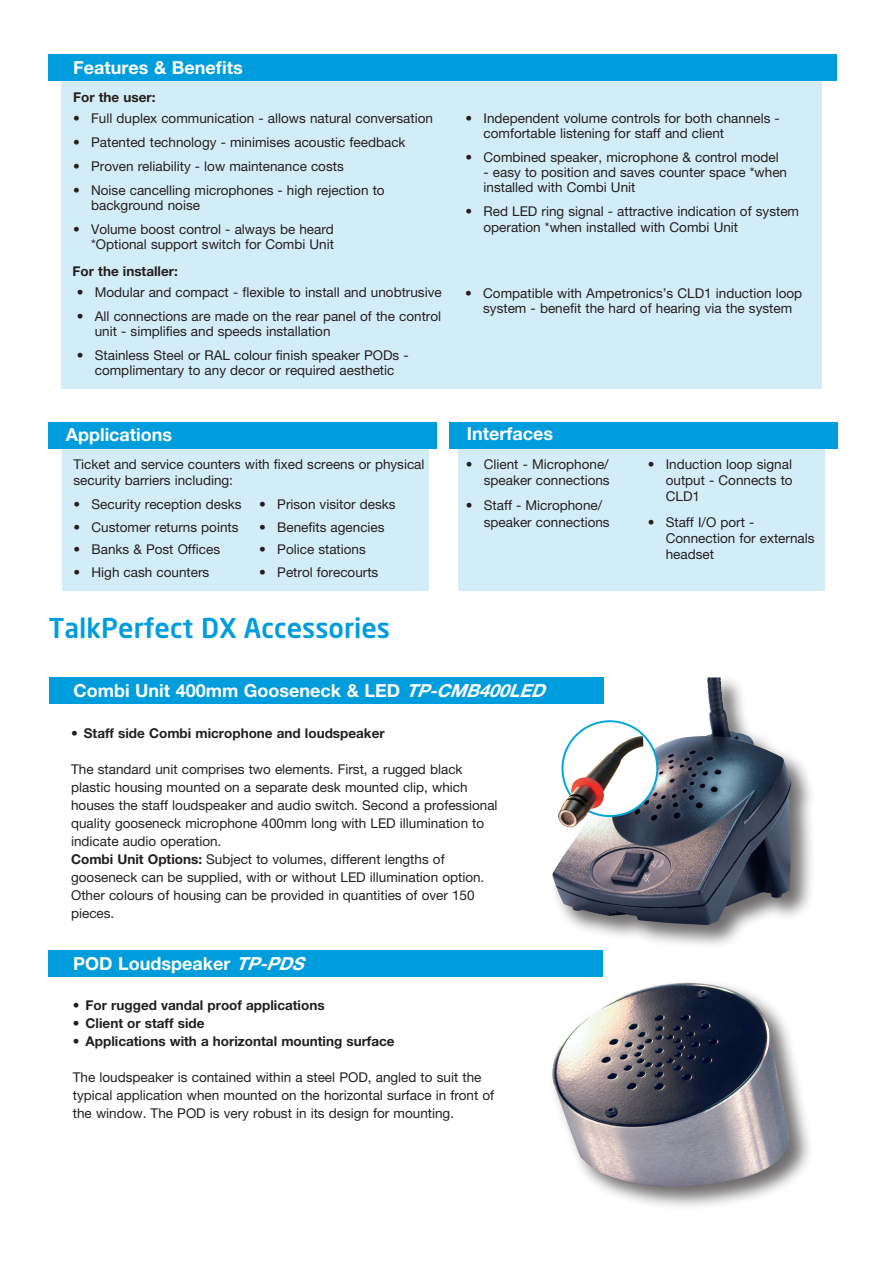
<style>
.page{position:relative;width:893px;height:1263px;background:#fff}
.page>*{position:absolute;margin:0;border:0;box-sizing:border-box;transform-origin:0 0}
.t1{font:500 27px "Neo Sans";color:#009ddc}
.t2{font:700 18px "Helvetica Neue";color:#fff}
.t3{font:13.5px/18px "Helvetica Neue";color:#231f20}
.t4{font:700 13.5px "Helvetica Neue";color:#231f20}
.s1{font-style:italic}
.s2{font-weight:700}
</style>
<div class="page">
<div style="left:62px;top:434px;width:367px;height:156px;background:#d3edf8"></div>
<div style="left:458px;top:434px;width:367px;height:156px;background:#d3edf8"></div>
<div style="left:61px;top:81px;width:760px;height:308px;background:#d3edf8"></div>
<div style="left:48px;top:54px;width:789px;height:27px;background:#009ddc"></div>
<div style="left:549px;top:674px;width:267px;height:276px;background:#231f20;opacity:.65"></div>
<img style="left:552px;top:677px;width:240px;height:248px">
<div style="left:562px;top:721px;width:95px;height:95px;background:#fff;border-radius:50%"></div>
<img style="left:557px;top:736px;width:86px;height:91px">
<div style="left:49px;top:677px;width:555px;height:27px;background:#009ddc"></div>
<div style="left:48px;top:950px;width:555px;height:27px;background:#009ddc"></div>
<div style="left:549px;top:979px;width:265px;height:232px;background:#231f20;opacity:.65"></div>
<img style="left:552px;top:983px;width:238px;height:207px">
<div style="left:48px;top:422px;width:389px;height:26px;background:#009ddc"></div>
<div style="left:449px;top:422px;width:389px;height:26px;background:#009ddc"></div>
<h2 class="t2" style="left:73px;top:57px;width:171px">Features &amp; Benefits</h2>
<p class="t4" style="left:73px;top:88px;width:84px">For the user:</p>
<p class="t3" style="left:73px;top:109px;width:361px">• Full duplex communication - allows natural conversation</p>
<p class="t3" style="left:73px;top:133px;width:334px">• Patented technology - minimises acoustic feedback</p>
<p class="t3" style="left:73px;top:157px;width:272px">• Proven reliability - low maintenance costs</p>
<p class="t3" style="left:91px;top:183px;width:295px;line-height:15px;text-indent:-18px">• Noise cancelling microphones - high rejection to background noise</p>
<p class="t3" style="left:73px;top:222px;width:262px;line-height:15px;text-align:right">• Volume boost control - always be heard *Optional support switch for Combi Unit</p>
<p class="t3" style="left:77px;top:283px;width:366px">• Modular and compact - flexible to install and unobtrusive</p>
<p class="t3" style="left:95px;top:309px;width:348px;line-height:15px;text-indent:-18px">• All connections are made on the rear panel of the control unit - simplifies and speeds installation</p>
<p class="t3" style="left:77px;top:348px;width:333px;line-height:15px;text-align:center">• Stainless Steel or RAL colour finish speaker PODs - complimentary to any decor or required aesthetic</p>
<p class="t4" style="left:73px;top:263px;width:107px">For the installer:</p>
<p class="t3" style="left:483px;top:110px;width:298px;line-height:15px;text-indent:-18px">• Independent volume controls for both channels - comfortable listening for staff and client</p>
<p class="t3" style="left:465px;top:148px;width:315px">• Combined speaker, microphone &amp; control model</p>
<p class="t3" style="left:483px;top:164px;width:305px;line-height:15px">- easy to position and saves counter space *when installed with Combi Unit</p>
<p class="t3" style="left:483px;top:203px;width:317px;line-height:16.2px;text-indent:-18px">• Red LED ring signal - attractive indication of system operation *when installed with Combi Unit</p>
<p class="t3" style="left:465px;top:285px;width:338px;line-height:15px;text-align:center">• Compatible with Ampetronics’s CLD1 induction loop system - benefit the hard of hearing via the system</p>
<h2 class="t2" style="left:66px;top:423px;width:108px">Applications</h2>
<h2 class="t2" style="left:467px;top:422px;width:88px">Interfaces</h2>
<p class="t3" style="left:73px;top:456px;width:353px;line-height:16.2px">Ticket and service counters with fixed screens or physical security barriers including:</p>
<p class="t3" style="left:466px;top:456px;width:145px;line-height:16.2px;text-align:right">• Client - Microphone/ speaker connections</p>
<p class="t3" style="left:484px;top:497px;width:127px;line-height:16.2px;text-indent:-18px">• Staff - Microphone/ speaker connections</p>
<p class="t3" style="left:74px;top:495px;width:170px">• Security reception desks</p>
<p class="t3" style="left:74px;top:518px;width:167px">• Customer returns points</p>
<p class="t3" style="left:74px;top:540px;width:148px">• Banks &amp; Post Offices</p>
<p class="t3" style="left:74px;top:563px;width:137px">• High cash counters</p>
<p class="t3" style="left:259px;top:495px;width:138px">• Prison visitor desks</p>
<p class="t3" style="left:259px;top:518px;width:127px">• Benefits agencies</p>
<p class="t3" style="left:259px;top:540px;width:108px">• Police stations</p>
<p class="t3" style="left:259px;top:563px;width:121px">• Petrol forecourts</p>
<h1 class="t1" style="left:49px;top:617px;width:343px">TalkPerfect DX Accessories</h1>
<h2 class="t2" style="left:74px;top:679px;width:480px">Combi Unit 400mm Gooseneck &amp; LED <span class="s1">TP-CMB400LED</span></h2>
<p class="t4" style="left:71px;top:725px;width:315px">• Staff side Combi microphone and loudspeaker</p>
<p class="t3" style="left:71px;top:760px;width:428px">The standard unit comprises two elements. First, a rugged black plastic housing mounted on a separate desk mounted clip, which houses the staff loudspeaker and audio switch. Second a professional quality gooseneck microphone 400mm long with LED illumination to indicate audio operation.<br><span class="s2">Combi Unit Options:</span> Subject to volumes, different lengths of gooseneck can be supplied, with or without LED illumination option.<br>Other colours of housing can be provided in quantities of over 150 pieces.</p>
<h2 class="t2" style="left:73px;top:952px;width:239px">POD Loudspeaker <span class="s1">TP-PDS</span></h2>
<p class="t4" style="left:73px;top:996px;width:253px">• For rugged vandal proof applications</p>
<p class="t4" style="left:73px;top:1014px;width:133px">• Client or staff side</p>
<p class="t4" style="left:73px;top:1032px;width:323px">• Applications with a horizontal mounting surface</p>
<p class="t3" style="left:73px;top:1067px;width:423px">The loudspeaker is contained within a steel POD, angled to suit the typical application when mounted on the horizontal surface in front of the window. The POD is very robust in its design for mounting.</p>
<p class="t3" style="left:666px;top:456px;width:128px;line-height:16.2px;text-align:justify;text-indent:-18px">• Induction loop signal output - Connects to CLD1</p>
<p class="t3" style="left:666px;top:513px;width:150px;line-height:16.2px;text-indent:-18px">• Staff I/O port -<br>Connection for externals headset</p>
</div>
